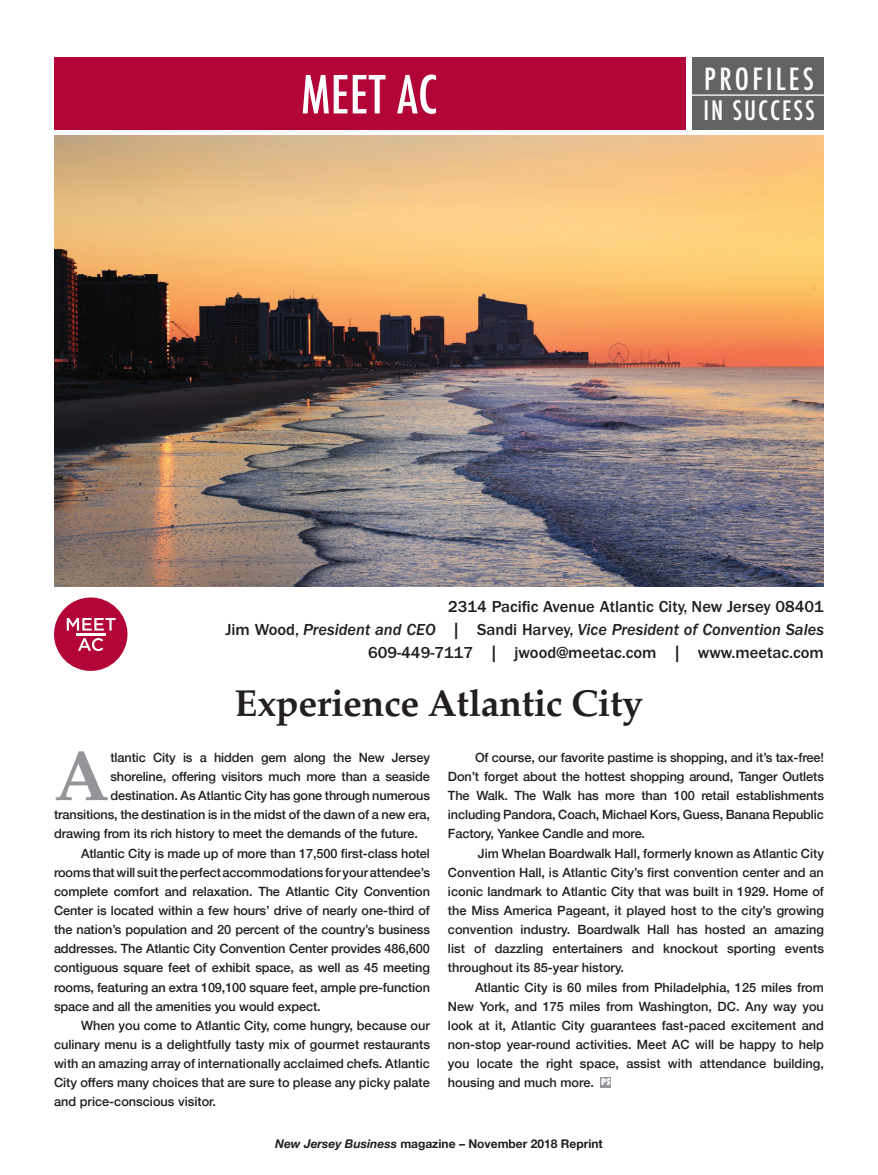
<style>
.page{position:relative;width:878px;height:1175px;background:#fff}
.page>*{position:absolute;margin:0;border:0;box-sizing:border-box;transform-origin:0 0}
.t1{font:700 71.1px "Palatino";color:#939598}
.t2{font:500 condensed 51px "Futura";letter-spacing:.01em;color:#fff}
.t3{font:700 37.5px "Palatino";letter-spacing:-.01em;color:#231f20}
.t4{font:500 condensed 29.7px "Futura";letter-spacing:.11em;color:#fff}
.t5{font:500 condensed 25.95px "Futura";letter-spacing:.075em;color:#fff}
.t6{font:500 16.5px "ITC Franklin Gothic Std";color:#231f20}
.t7{font:16.5px "ITC Franklin Gothic Std Med It";color:#231f20}
.t8{font:500 12.75px/19.2px "Helvetica Neue";letter-spacing:-.01em;color:#231f20;text-align:justify}
.t9{font:700 12px "Helvetica Neue";color:#231f20}
.s1{font-family:"ITC Franklin Gothic Std";font-weight:500}
.s2{font-family:"Futura";font-weight:800;font-stretch:condensed;font-size:9px;color:#fff}
.s3{font-style:italic}
</style>
<div class="page">
<div style="left:692px;top:58px;width:132px;height:72px;background:#636366"></div>
<hr style="left:629px;top:94px;width:200px;height:2px;background:#fff">
<div style="left:600px;top:1077px;width:11px;height:10px;background:#939598"></div>
<img style="left:54px;top:135px;width:770px;height:452px">
<div style="left:54px;top:597px;width:73px;height:74px;background:#b30437;border-radius:50%"></div>
<hr style="left:76px;top:633px;width:30px;height:2px;background:#fff">
<svg style="left:78px;top:638px;width:25px;height:13px"></svg>
<svg style="left:67px;top:618px;width:49px;height:12px"></svg>
<div style="left:54px;top:58px;width:631px;height:72px;background:#b30437"></div>
<h2 class="t2" style="left:301px;top:62px;width:138px">MEET AC</h2>
<h3 class="t4" style="left:704px;top:60px;width:111px">PROFILES</h3>
<h3 class="t5" style="left:703px;top:94px;width:113px">IN SUCCESS</h3>
<p class="t6" style="left:448px;top:597px;width:377px">2314 Pacific Avenue Atlantic City, New Jersey 08401</p>
<p class="t7" style="left:225px;top:620px;width:600px"><span class="s1">Jim Wood,</span> President and CEO <span class="s1">| Sandi Harvey,</span> Vice President of Convention Sales</p>
<p class="t6" style="left:368px;top:643px;width:457px">609-449-7117 | jwood@meetac.com | www.meetac.com</p>
<h3 class="t3" style="left:235px;top:671px;width:409px">Experience Atlantic City</h3>
<h1 class="t1" style="left:54px;top:715px;width:57px">A</h1>
<p class="t8" style="left:110px;top:746px;width:321px">tlantic City is a hidden gem along the New Jersey</p>
<p class="t8" style="left:110px;top:766px;width:321px">shoreline, offering visitors much more than a seaside</p>
<p class="t8" style="left:110px;top:785px;width:321px">destination. As Atlantic City has gone through numerous</p>
<p class="t8" style="left:54px;top:804px;width:377px">transitions, the destination is in the midst of the dawn of a new era,</p>
<p class="t8" style="left:54px;top:823px;width:365px">drawing from its rich history to meet the demands of the future.</p>
<p class="t8" style="left:81px;top:842px;width:350px">Atlantic City is made up of more than 17,500 first-class hotel</p>
<p class="t8" style="left:54px;top:861px;width:377px">rooms that will suit the perfect accommodations for your attendee’s</p>
<p class="t8" style="left:54px;top:880px;width:377px">complete comfort and relaxation. The Atlantic City Convention</p>
<p class="t8" style="left:54px;top:899px;width:377px">Center is located within a few hours’ drive of nearly one-third of</p>
<p class="t8" style="left:54px;top:919px;width:377px">the nation’s population and 20 percent of the country’s business</p>
<p class="t8" style="left:54px;top:938px;width:377px">addresses. The Atlantic City Convention Center provides 486,600</p>
<p class="t8" style="left:54px;top:957px;width:377px">contiguous square feet of exhibit space, as well as 45 meeting</p>
<p class="t8" style="left:54px;top:976px;width:377px">rooms, featuring an extra 109,100 square feet, ample pre-function</p>
<p class="t8" style="left:54px;top:995px;width:268px">space and all the amenities you would expect.</p>
<p class="t8" style="left:81px;top:1014px;width:350px">When you come to Atlantic City, come hungry, because our</p>
<p class="t8" style="left:54px;top:1033px;width:377px">culinary menu is a delightfully tasty mix of gourmet restaurants</p>
<p class="t8" style="left:54px;top:1052px;width:377px">with an amazing array of internationally acclaimed chefs. Atlantic</p>
<p class="t8" style="left:54px;top:1072px;width:377px">City offers many choices that are sure to please any picky palate</p>
<p class="t8" style="left:54px;top:1091px;width:164px">and price-conscious visitor.</p>
<p class="t8" style="left:448px;top:746px;width:377px;text-indent:27px">Of course, our favorite pastime is shopping, and it’s tax-free!<br>Don’t forget about the hottest shopping around, Tanger Outlets The Walk. The Walk has more than 100 retail establishments including Pandora, Coach, Michael Kors, Guess, Banana Republic Factory, Yankee Candle and more.</p>
<p class="t8" style="left:448px;top:842px;width:377px;text-indent:30px">Jim Whelan Boardwalk Hall, formerly known as Atlantic City Convention Hall, is Atlantic City’s first convention center and an iconic landmark to Atlantic City that was built in 1929. Home of the Miss America Pageant, it played host to the city’s growing convention industry. Boardwalk Hall has hosted an amazing list of dazzling entertainers and knockout sporting events throughout its 85-year history.</p>
<p class="t8" style="left:448px;top:976px;width:377px;text-indent:27px">Atlantic City is 60 miles from Philadelphia, 125 miles from New York, and 175 miles from Washington, DC. Any way you look at it, Atlantic City guarantees fast-paced excitement and non-stop year-round activities. Meet AC will be happy to help you locate the right space, assist with attendance building, housing and much more. <span class="s2">PS</span></p>
<p class="t9" style="left:275px;top:1134px;width:329px"><span class="s3">New Jersey Business</span> magazine – November 2018 Reprint</p>
</div>
